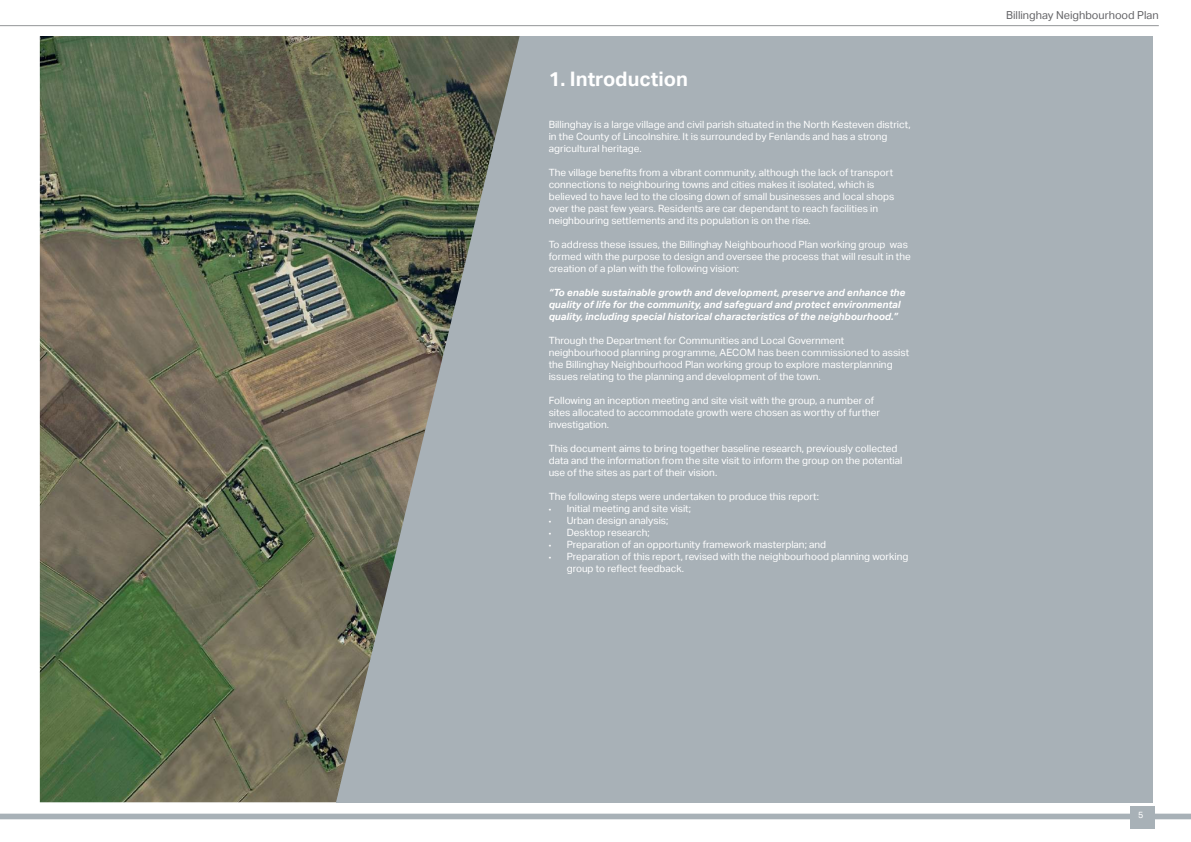
<style>
.page{position:relative;width:1191px;height:842px;background:#fff}
.page>*{position:absolute;margin:0;border:0;box-sizing:border-box;transform-origin:0 0}
.t1{font:700 20px "AECOM Sans";color:#fff}
.t2{font:11px "AECOM Sans";color:#636366}
.t3{font:10px/12px "AECOM Sans";color:#fff}
.t4{font:italic 700 10px/12px "AECOM Sans";color:#fff}
.t5{font:9px "AECOM Sans";color:#fff}
.s1{font-family:"Myriad Pro";font-size:9px}
</style>
<div class="page">
<hr style="left:0;top:25px;width:1158px;height:1px;background:#939598">
<div style="left:0;top:814px;width:1191px;height:5px;background:#a8b1b7"></div>
<div style="left:1130px;top:806px;width:25px;height:22px;background:#a8b1b7"></div>
<div style="left:336px;top:36px;width:816px;height:766px;background:#a8b1b7"></div>
<img style="left:40px;top:36px;width:479px;height:766px">
<h1 class="t1" style="left:549px;top:67px;width:141px">1. Introduction</h1>
<p class="t3" style="left:549px;top:118px;width:363px">Billinghay is a large village and civil parish situated in the North Kesteven district, in the County of Lincolnshire. It is surrounded by Fenlands and has a strong agricultural heritage.</p>
<p class="t3" style="left:549px;top:166px;width:347px">The village benefits from a vibrant community, although the lack of transport connections to neighbouring towns and cities makes it isolated, which is believed to have led to the closing down of small businesses and local shops over the past few years. Residents are car dependant to reach facilities in neighbouring settlements and its population is on the rise.</p>
<p class="t3" style="left:549px;top:238px;width:363px">To address these issues, the Billinghay Neighbourhood Plan working group was formed with the purpose to design and oversee the process that will result in the creation of a plan with the following vision:</p>
<p class="t4" style="left:549px;top:286px;width:358px">“To enable sustainable growth and development, preserve and enhance the quality of life for the community, and safeguard and protect environmental quality, including special historical characteristics of the neighbourhood.”</p>
<p class="t3" style="left:549px;top:334px;width:362px">Through the Department for Communities and Local Government neighbourhood planning programme, AECOM has been commissioned to assist the Billinghay Neighbourhood Plan working group to explore masterplanning issues relating to the planning and development of the town.</p>
<p class="t3" style="left:549px;top:394px;width:333px">Following an inception meeting and site visit with the group, a number of sites allocated to accommodate growth were chosen as worthy of further investigation.</p>
<p class="t3" style="left:549px;top:442px;width:355px">This document aims to bring together baseline research, previously collected data and the information from the site visit to inform the group on the potential use of the sites as part of their vision.</p>
<p class="t3" style="left:549px;top:490px;width:272px">The following steps were undertaken to produce this report:</p>
<p class="t3" style="left:549px;top:502px;width:144px"><span class="s1">•</span> Initial meeting and site visit;</p>
<p class="t3" style="left:549px;top:514px;width:121px"><span class="s1">•</span> Urban design analysis;</p>
<p class="t3" style="left:549px;top:526px;width:103px"><span class="s1">•</span> Desktop research;</p>
<p class="t3" style="left:549px;top:538px;width:279px"><span class="s1">•</span> Preparation of an opportunity framework masterplan; and</p>
<p class="t3" style="left:567px;top:550px;width:343px;text-indent:-18px"><span class="s1">•</span> Preparation of this report, revised with the neighbourhood planning working group to reflect feedback.</p>
<p class="t2" style="left:1006px;top:9px;width:154px">Billinghay Neighbourhood Plan</p>
<p class="t5" style="left:1138px;top:810px;width:7px">5</p>
</div>
